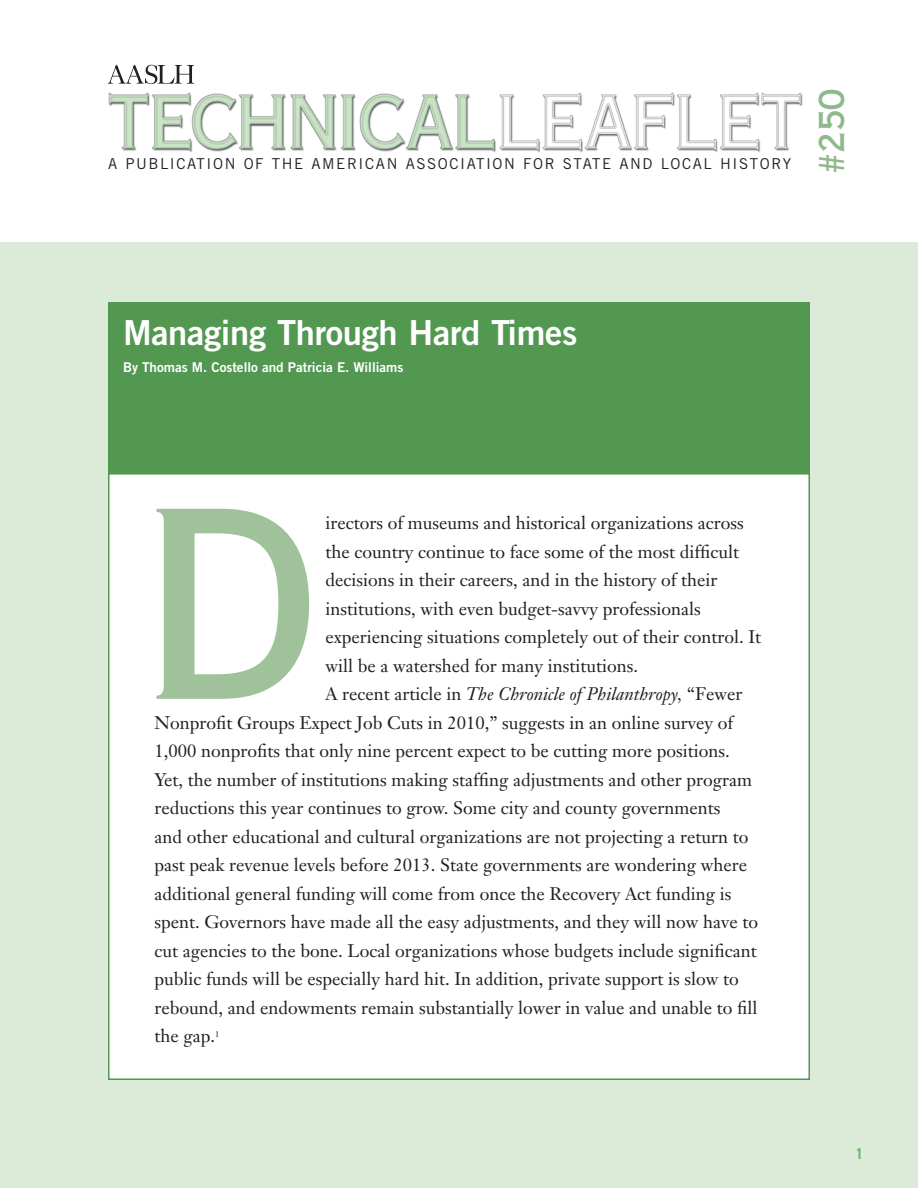
<style>
.page{position:relative;width:918px;height:1188px;background:#fff}
.page>*{position:absolute;margin:0;border:0;box-sizing:border-box;transform-origin:0 0}
.Initial_Cap_Copperpl{font:261px "Copperplate Thirty AB";color:#a0c29b}
.Front_titleTradeBold{font:34.5px "Trade Gothic Bold Two";letter-spacing:-.01em;color:#fff}
.t1{font:34.5px "Copperplate Thirty AB";color:#90b98b}
.Front_Page_Intro_Jan{font:18px/28.5px "Janson Text";color:#231f20}
.t2{font:15px "Trade Gothic";letter-spacing:.105em;color:#231f20}
.t3{font:15px "Copperplate Thirty AB";color:#63b461}
.Trade_Bold2_12_12{font:13.5px "Trade Gothic Bold Two";color:#fff}
.s1{font-style:italic}
</style>
<div class="page">
<img style="left:108px;top:92px;width:695px;height:61px">
<div style="left:0;top:242px;width:918px;height:946px;background:#dcebd8"></div>
<div style="left:109px;top:474px;width:700px;height:605px;background:#fff"></div>
<div style="left:108px;top:302px;width:702px;height:171px;background:#529851"></div>
<svg style="left:108px;top:64px;width:86px;height:20px"></svg>
<p class="t2" style="left:108px;top:155px;width:685px">A PUBLICATION OF THE AMERICAN ASSOCIATION FOR STATE AND LOCAL HISTORY</p>
<p class="t1" style="left:811px;top:174px;width:86px;rotate:-90deg">#250</p>
<p class="Front_titleTradeBold" style="left:123px;top:311px;width:456px">Managing Through Hard Times</p>
<p class="Trade_Bold2_12_12" style="left:123px;top:359px;width:282px">By Thomas M. Costello and Patricia E. Williams</p>
<p class="Initial_Cap_Copperpl" style="left:143px;top:446px;width:176px">D</p>
<p class="Front_Page_Intro_Jan" style="left:326px;top:509px;width:437px">irectors of museums and historical organizations across the country continue to face some of the most difficult decisions in their careers, and in the history of their institutions, with even budget-savvy professionals experiencing situations completely out of their control. It will be a watershed for many institutions.</p>
<p class="Front_Page_Intro_Jan" style="left:154px;top:679px;width:605px;text-indent:171px">A recent article in <span class="s1">The Chronicle of Philanthropy,</span> “Fewer Nonprofit Groups Expect Job Cuts in 2010,” suggests in an online survey of 1,000 nonprofits that only nine percent expect to be cutting more positions.<br>Yet, the number of institutions making staffing adjustments and other program reductions this year continues to grow. Some city and county governments<br>and other educational and cultural organizations are not projecting a return to past peak revenue levels before 2013. State governments are wondering where additional general funding will come from once the Recovery Act funding is spent. Governors have made all the easy adjustments, and they will now have to cut agencies to the bone. Local organizations whose budgets include significant public funds will be especially hard hit. In addition, private support is slow to rebound, and endowments remain substantially lower in value and unable to fill the gap.<sup>1</sup></p>
<p class="t3" style="left:855px;top:1145px;width:11px">1</p>
</div>
